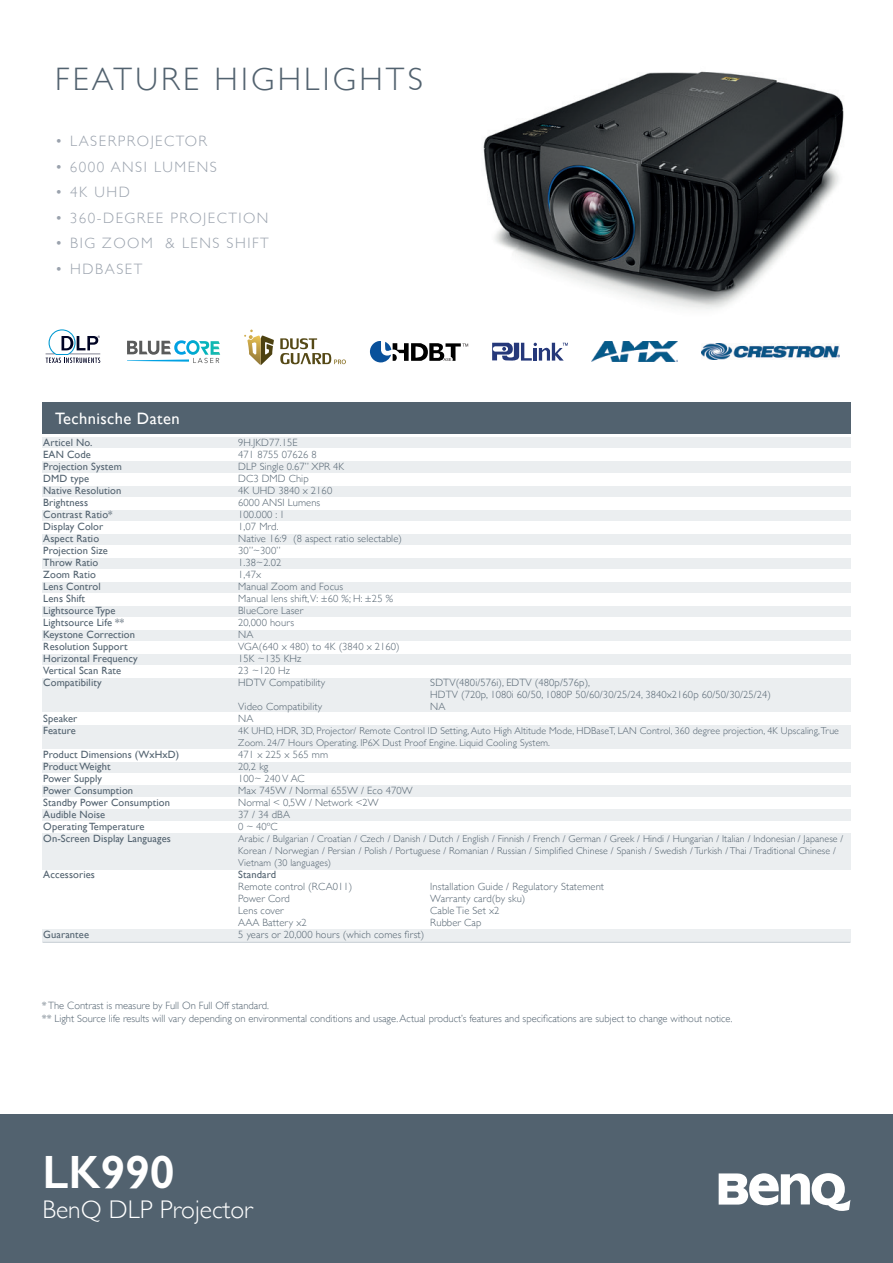
<style>
.page{position:relative;width:893px;height:1263px;background:#fff}
.page>*{position:absolute;margin:0;border:0;box-sizing:border-box;transform-origin:0 0}
.t1{font:600 46.95px "Gill Sans";color:#fff}
.t2{font:300 32.4px "Gill Sans";letter-spacing:.1em;color:#52626f}
.t3{font:300 25.5px "Gill Sans";color:#fff}
.t4{font:16.5px "Gill Sans";letter-spacing:.025em;color:#fff}
.t5{font:300 15px "Gill Sans";letter-spacing:.1em;color:#9aa2ad}
.t6{font:300 10.5px/12px "Gill Sans";letter-spacing:.01em;color:#52626f}
.t7{font:10.5px "Gill Sans";letter-spacing:.01em;color:#52626f}
.t8{font:300 10.5px/12.5px "Gill Sans";color:#52626f}
.t9{font:300 9.9px/12px "Gill Sans";letter-spacing:.01em;color:#52626f}
</style>
<div class="page">
<div style="left:0;top:1115px;width:893px;height:148px;background:#52626f"></div>
<svg style="left:719px;top:1173px;width:131px;height:38px"></svg>
<img style="left:483px;top:71px;width:361px;height:238px">
<div style="left:43px;top:402px;width:808px;height:31px;background:#52626f"></div>
<div style="left:43px;top:437px;width:808px;height:505px;background:#ebeef0"></div>
<div style="left:43px;top:473px;width:817px;height:13px;background:#fff"></div>
<div style="left:43px;top:448px;width:817px;height:13px;background:#fff"></div>
<div style="left:43px;top:545px;width:817px;height:13px;background:#fff"></div>
<div style="left:43px;top:617px;width:817px;height:13px;background:#fff"></div>
<div style="left:43px;top:521px;width:817px;height:13px;background:#fff"></div>
<div style="left:43px;top:593px;width:817px;height:13px;background:#fff"></div>
<div style="left:43px;top:665px;width:817px;height:13px;background:#fff"></div>
<div style="left:43px;top:497px;width:817px;height:13px;background:#fff"></div>
<div style="left:43px;top:569px;width:817px;height:13px;background:#fff"></div>
<div style="left:43px;top:641px;width:817px;height:13px;background:#fff"></div>
<hr style="left:43px;top:942px;width:807px;height:1px;background:#c4ccd2">
<div style="left:41px;top:712px;width:817px;height:13px;background:#fff"></div>
<div style="left:41px;top:797px;width:817px;height:12px;background:#fff"></div>
<div style="left:41px;top:821px;width:817px;height:11px;background:#fff"></div>
<div style="left:41px;top:773px;width:817px;height:12px;background:#fff"></div>
<div style="left:41px;top:749px;width:817px;height:13px;background:#fff"></div>
<div style="left:41px;top:870px;width:817px;height:58px;background:#fff"></div>
<svg style="left:492px;top:343px;width:76px;height:18px"></svg>
<svg style="left:370px;top:341px;width:98px;height:21px"></svg>
<img style="left:702px;top:344px;width:137px;height:15px">
<img style="left:592px;top:342px;width:86px;height:19px">
<svg style="left:127px;top:340px;width:93px;height:23px"></svg>
<svg style="left:46px;top:329px;width:54px;height:34px"></svg>
<svg style="left:280px;top:338px;width:66px;height:26px"></svg>
<svg style="left:244px;top:330px;width:30px;height:35px"></svg>
<h2 class="t2" style="left:55px;top:54px;width:369px">FEATURE HIGHLIGHTS</h2>
<h3 class="t5" style="left:55px;top:129px;width:153px">• LASERPROJECTOR</h3>
<h3 class="t5" style="left:55px;top:155px;width:163px">• 6000 ANSI LUMENS</h3>
<h3 class="t5" style="left:55px;top:180px;width:76px">• 4K UHD</h3>
<h3 class="t5" style="left:55px;top:206px;width:215px">• 360-DEGREE PROJECTION</h3>
<h3 class="t5" style="left:55px;top:231px;width:215px">• BIG ZOOM &amp; LENS SHIFT</h3>
<h3 class="t5" style="left:55px;top:257px;width:89px">• HDBASET</h3>
<h3 class="t4" style="left:55px;top:408px;width:126px">Technische Daten</h3>
<p class="t7" style="left:43px;top:437px;width:51px">Articel No.</p>
<p class="t6" style="left:238px;top:436px;width:61px">9H.JKD77.15E</p>
<p class="t7" style="left:43px;top:449px;width:49px">EAN Code</p>
<p class="t6" style="left:238px;top:448px;width:80px">471 8755 07626 8</p>
<p class="t7" style="left:43px;top:461px;width:80px">Projection System</p>
<p class="t6" style="left:238px;top:460px;width:107px">DLP Single 0.67” XPR 4K</p>
<p class="t7" style="left:43px;top:473px;width:47px">DMD type</p>
<p class="t6" style="left:238px;top:472px;width:72px">DC3 DMD Chip</p>
<p class="t7" style="left:43px;top:485px;width:80px">Native Resolution</p>
<p class="t6" style="left:238px;top:484px;width:95px">4K UHD 3840 x 2160</p>
<p class="t7" style="left:43px;top:497px;width:46px">Brightness</p>
<p class="t6" style="left:238px;top:496px;width:84px">6000 ANSI Lumens</p>
<p class="t7" style="left:43px;top:509px;width:71px">Contrast Ratio*</p>
<p class="t6" style="left:238px;top:508px;width:48px">100.000 : 1</p>
<p class="t7" style="left:43px;top:521px;width:62px">Display Color</p>
<p class="t6" style="left:238px;top:520px;width:42px">1,07 Mrd.</p>
<p class="t7" style="left:43px;top:533px;width:57px">Aspect Ratio</p>
<p class="t6" style="left:238px;top:532px;width:165px">Native 16:9 (8 aspect ratio selectable)</p>
<p class="t7" style="left:43px;top:545px;width:66px">Projection Size</p>
<p class="t6" style="left:238px;top:544px;width:44px">30”~300”</p>
<p class="t7" style="left:43px;top:557px;width:57px">Throw Ratio</p>
<p class="t6" style="left:238px;top:556px;width:44px">1.38~2.02</p>
<p class="t7" style="left:43px;top:569px;width:54px">Zoom Ratio</p>
<p class="t6" style="left:238px;top:568px;width:25px">1,47x</p>
<p class="t7" style="left:43px;top:581px;width:59px">Lens Control</p>
<p class="t6" style="left:238px;top:580px;width:106px">Manual Zoom and Focus</p>
<p class="t7" style="left:43px;top:593px;width:43px">Lens Shift</p>
<p class="t6" style="left:238px;top:592px;width:156px">Manual lens shift, V: ±60 %; H: ±25 %</p>
<p class="t7" style="left:43px;top:605px;width:74px">Lightsource Type</p>
<p class="t6" style="left:238px;top:604px;width:66px">BlueCore Laser</p>
<p class="t7" style="left:43px;top:617px;width:82px">Lightsource Life **</p>
<p class="t6" style="left:238px;top:616px;width:57px">20,000 hours</p>
<p class="t7" style="left:43px;top:629px;width:93px">Keystone Correction</p>
<p class="t6" style="left:238px;top:628px;width:17px">NA</p>
<p class="t7" style="left:43px;top:641px;width:86px">Resolution Support</p>
<p class="t6" style="left:238px;top:640px;width:163px">VGA(640 x 480) to 4K (3840 x 2160)</p>
<p class="t7" style="left:43px;top:653px;width:96px">Horizontal Frequency</p>
<p class="t6" style="left:238px;top:652px;width:65px">15K ~135 KHz</p>
<p class="t7" style="left:43px;top:665px;width:79px">Vertical Scan Rate</p>
<p class="t6" style="left:238px;top:664px;width:53px">23 ~120 Hz</p>
<p class="t7" style="left:43px;top:677px;width:60px">Compatibility</p>
<p class="t6" style="left:238px;top:676px;width:88px">HDTV Compatibility</p>
<p class="t6" style="left:430px;top:676px;width:342px">SDTV(480i/576i), EDTV (480p/576p),<br>HDTV (720p, 1080i 60/50, 1080P 50/60/30/25/24, 3840x2160p 60/50/30/25/24)</p>
<p class="t6" style="left:238px;top:700px;width:85px">Video Compatibility</p>
<p class="t6" style="left:430px;top:700px;width:17px">NA</p>
<p class="t7" style="left:43px;top:713px;width:36px">Speaker</p>
<p class="t6" style="left:238px;top:712px;width:17px">NA</p>
<p class="t7" style="left:43px;top:725px;width:34px">Feature</p>
<p class="t9" style="left:238px;top:725px;width:602px">4K UHD, HDR, 3D, Projector/ Remote Control ID Setting, Auto High Altitude Mode, HDBaseT, LAN Control, 360 degree projection, 4K Upscaling, True<br>Zoom. 24/7 Hours Operating. IP6X Dust Proof Engine. Liquid Cooling System.</p>
<p class="t7" style="left:43px;top:749px;width:137px">Product Dimensions (WxHxD)</p>
<p class="t6" style="left:238px;top:748px;width:91px">471 x 225 x 565 mm</p>
<p class="t7" style="left:43px;top:761px;width:69px">Product Weight</p>
<p class="t6" style="left:238px;top:760px;width:32px">20,2 kg</p>
<p class="t7" style="left:43px;top:773px;width:60px">Power Supply</p>
<p class="t6" style="left:238px;top:772px;width:68px">100~ 240 V AC</p>
<p class="t7" style="left:43px;top:785px;width:91px">Power Consumption</p>
<p class="t6" style="left:238px;top:784px;width:176px">Max 745W / Normal 655W / Eco 470W</p>
<p class="t7" style="left:43px;top:797px;width:128px">Standby Power Consumption</p>
<p class="t6" style="left:238px;top:796px;width:142px">Normal &lt; 0,5W / Network &lt;2W</p>
<p class="t7" style="left:43px;top:809px;width:64px">Audible Noise</p>
<p class="t6" style="left:238px;top:808px;width:53px">37 / 34 dBA</p>
<p class="t7" style="left:43px;top:821px;width:103px">Operating Temperature</p>
<p class="t6" style="left:238px;top:820px;width:41px">0 ~ 40ºC</p>
<p class="t7" style="left:43px;top:833px;width:129px">On-Screen Display Languages</p>
<p class="t9" style="left:238px;top:833px;width:607px">Arabic / Bulgarian / Croatian / Czech / Danish / Dutch / English / Finnish / French / German / Greek / Hindi / Hungarian / Italian / Indonesian / Japanese /<br>Korean / Norwegian / Persian / Polish / Portuguese / Romanian / Russian / Simplified Chinese / Spanish / Swedish / Turkish / Thai / Traditional Chinese /<br>Vietnam (30 languages)</p>
<p class="t7" style="left:43px;top:869px;width:53px">Accessories</p>
<p class="t7" style="left:238px;top:869px;width:39px">Standard</p>
<p class="t6" style="left:238px;top:880px;width:116px">Remote control (RCA011)</p>
<p class="t6" style="left:430px;top:880px;width:175px">Installation Guide / Regulatory Statement</p>
<p class="t6" style="left:238px;top:892px;width:53px">Power Cord</p>
<p class="t6" style="left:430px;top:892px;width:97px">Warranty card(by sku)</p>
<p class="t6" style="left:238px;top:904px;width:47px">Lens cover</p>
<p class="t6" style="left:430px;top:904px;width:71px">Cable Tie Set x2</p>
<p class="t6" style="left:238px;top:916px;width:70px">AAA Battery x2</p>
<p class="t6" style="left:430px;top:916px;width:53px">Rubber Cap</p>
<p class="t7" style="left:43px;top:929px;width:47px">Guarantee</p>
<p class="t6" style="left:238px;top:928px;width:188px">5 years or 20,000 hours (which comes first)</p>
<p class="t8" style="left:42px;top:999px;width:692px">* The Contrast is measure by Full On Full Off standard.<br>** Light Source life results will vary depending on environmental conditions and usage. Actual product’s features and specifications are subject to change without notice.</p>
<h1 class="t1" style="left:43px;top:1143px;width:134px">LK990</h1>
<h3 class="t3" style="left:43px;top:1189px;width:212px">BenQ DLP Projector</h3>
</div>
